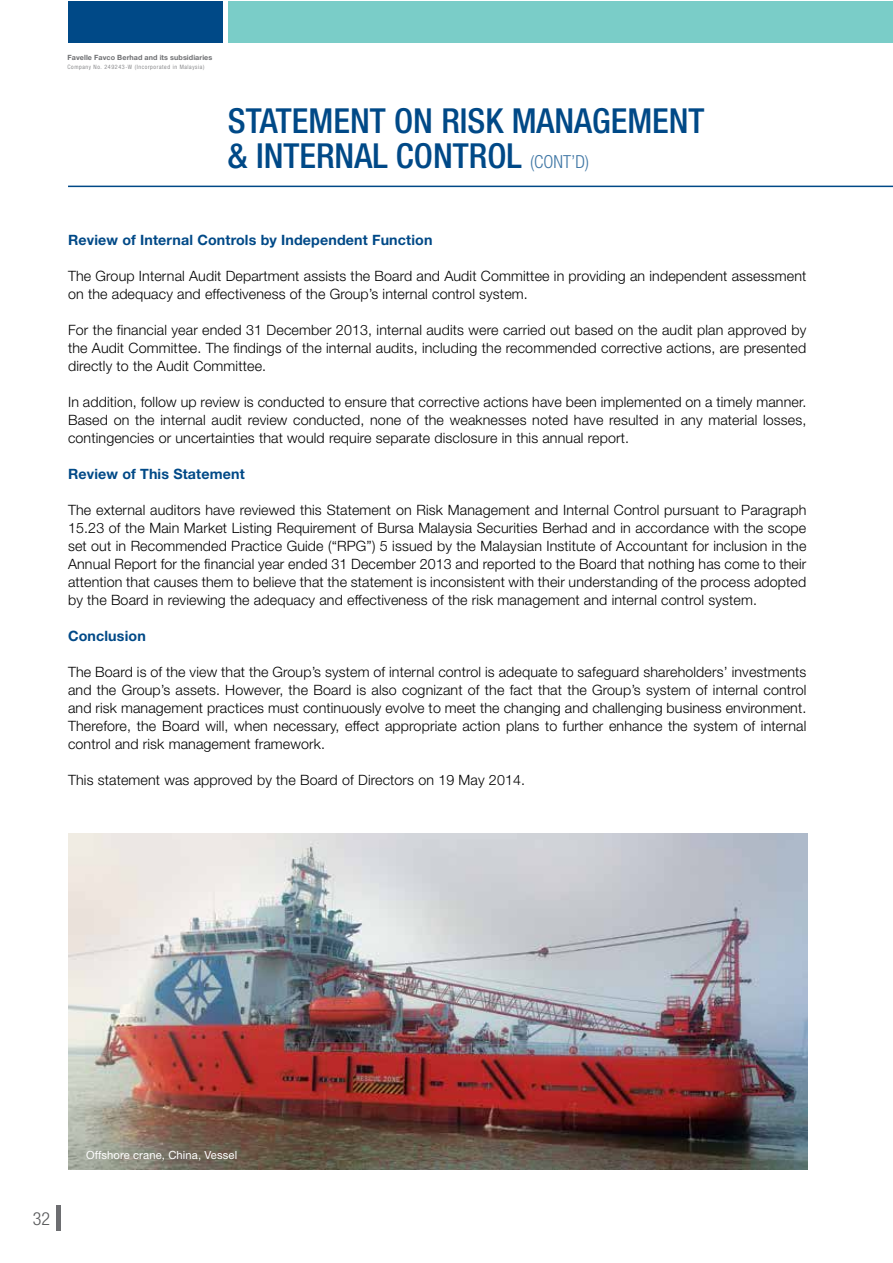
<style>
.page{position:relative;width:893px;height:1263px;background:#fff}
.page>*{position:absolute;margin:0;border:0;box-sizing:border-box;transform-origin:0 0}
.t1{font:500 condensed 34.5px/34.5px "Helvetica Neue";color:#004987}
.t2{font:300 condensed 18px "Helvetica Neue";color:#58595b}
.t3{font:300 14.25px/18px "Helvetica Neue";letter-spacing:.01em;color:#000;text-align:justify}
.t4{font:700 14.25px "Helvetica Neue";letter-spacing:.01em;color:#004987}
.t5{font:11.25px "Helvetica Neue";letter-spacing:.01em;color:#fff}
.t6{font:700 7.2px "Helvetica Neue";letter-spacing:.01em;color:#6d6e71}
.t7{font:300 condensed 6px "Helvetica Neue";letter-spacing:.1em;color:#6d6e71}
.s1{font-weight:300;font-size:18px;color:#4077a5}
</style>
<div class="page">
<div style="left:229px;top:1px;width:663px;height:42px;background:#7acdc8"></div>
<div style="left:68px;top:1px;width:154px;height:42px;background:#004987"></div>
<div style="left:56px;top:1205px;width:5px;height:25px;background:#6d6e71"></div>
<hr style="left:68px;top:186px;width:824px;height:1px;background:#004987">
<img style="left:68px;top:833px;width:740px;height:336px">
<p class="t6" style="left:68px;top:53px;width:146px">Favelle Favco Berhad and its subsidiaries</p>
<p class="t7" style="left:68px;top:64px;width:138px">Company No. 249243-W (Incorporated in Malaysia)</p>
<h1 class="t1" style="left:228px;top:103px;width:478px">STATEMENT ON RISK MANAGEMENT &amp; INTERNAL CONTROL <span class="s1">(CONT’D)</span></h1>
<p class="t4" style="left:68px;top:231px;width:366px">Review of Internal Controls by Independent Function</p>
<p class="t3" style="left:68px;top:267px;width:740px">The Group Internal Audit Department assists the Board and Audit Committee in providing an independent assessment on the adequacy and effectiveness of the Group’s internal control system.</p>
<p class="t3" style="left:68px;top:321px;width:740px">For the financial year ended 31 December 2013, internal audits were carried out based on the audit plan approved by the Audit Committee. The findings of the internal audits, including the recommended corrective actions, are presented directly to the Audit Committee.</p>
<p class="t3" style="left:68px;top:393px;width:740px">In addition, follow up review is conducted to ensure that corrective actions have been implemented on a timely manner.<br>Based on the internal audit review conducted, none of the weaknesses noted have resulted in any material losses, contingencies or uncertainties that would require separate disclosure in this annual report.</p>
<p class="t4" style="left:68px;top:465px;width:178px">Review of This Statement</p>
<p class="t3" style="left:68px;top:501px;width:740px">The external auditors have reviewed this Statement on Risk Management and Internal Control pursuant to Paragraph 15.23 of the Main Market Listing Requirement of Bursa Malaysia Securities Berhad and in accordance with the scope set out in Recommended Practice Guide (“RPG”) 5 issued by the Malaysian Institute of Accountant for inclusion in the Annual Report for the financial year ended 31 December 2013 and reported to the Board that nothing has come to their attention that causes them to believe that the statement is inconsistent with their understanding of the process adopted by the Board in reviewing the adequacy and effectiveness of the risk management and internal control system.</p>
<p class="t4" style="left:68px;top:627px;width:79px">Conclusion</p>
<p class="t3" style="left:68px;top:663px;width:740px">The Board is of the view that the Group’s system of internal control is adequate to safeguard shareholders’ investments and the Group’s assets. However, the Board is also cognizant of the fact that the Group’s system of internal control and risk management practices must continuously evolve to meet the changing and challenging business environment.<br>Therefore, the Board will, when necessary, effect appropriate action plans to further enhance the system of internal control and risk management framework.</p>
<p class="t3" style="left:68px;top:771px;width:459px">This statement was approved by the Board of Directors on 19 May 2014.</p>
<p class="t2" style="left:33px;top:1208px;width:19px">32</p>
<p class="t5" style="left:86px;top:1148px;width:153px">Offshore crane, China, Vessel</p>
</div>
